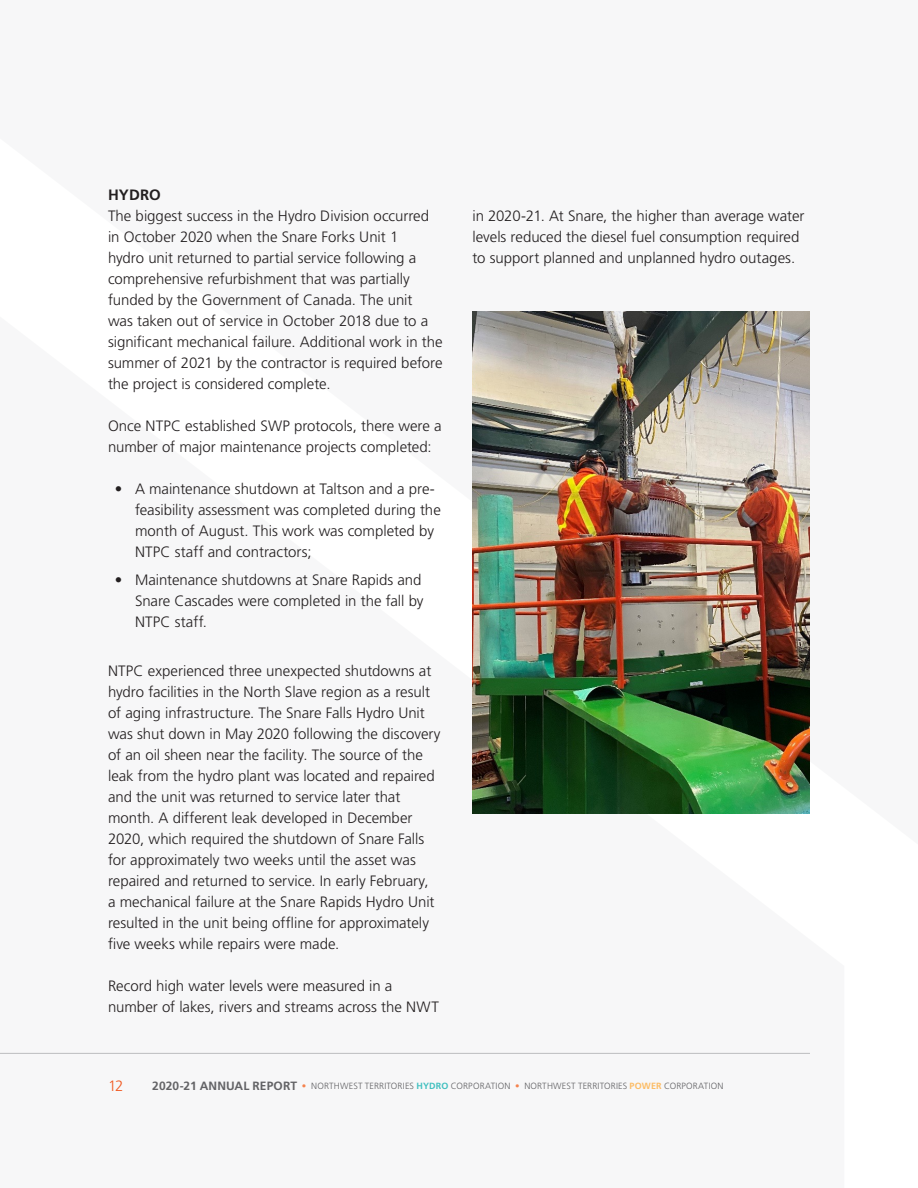
<style>
.page{position:relative;width:918px;height:1188px;background:#fff}
.page>*{position:absolute;margin:0;border:0;box-sizing:border-box;transform-origin:0 0}
.Body_Text{font:300 15px/21px "Frutiger LT Std";letter-spacing:-.005em;color:#231f20}
.Body_Text-2{font:700 15px "Frutiger LT Std";letter-spacing:.01em;color:#231f20}
.t1{font:300 15px "Frutiger LT Std";color:#f15921}
.t2{font:300 9px "Frutiger LT Std";letter-spacing:.02em;color:#636366}
.s1{font-weight:700;font-size:12px}
.s2{color:#f5834e}
.s3{font-weight:700;color:#42c0c0}
.s4{font-weight:700;color:#fcbc65}
</style>
<div class="page">
<hr style="left:0;top:1053px;width:810px;height:1px;background:#bcbdc0">
<img style="left:472px;top:312px;width:338px;height:502px">
<p class="Body_Text-2" style="left:108px;top:186px;width:54px">HYDRO</p>
<p class="Body_Text" style="left:108px;top:206px;width:336px">The biggest success in the Hydro Division occurred in October 2020 when the Snare Forks Unit 1<br>hydro unit returned to partial service following a comprehensive refurbishment that was partially funded by the Government of Canada. The unit<br>was taken out of service in October 2018 due to a significant mechanical failure. Additional work in the summer of 2021 by the contractor is required before the project is considered complete.</p>
<p class="Body_Text" style="left:108px;top:416px;width:335px">Once NTPC established SWP protocols, there were a number of major maintenance projects completed:</p>
<p class="Body_Text" style="left:135px;top:479px;width:307px;text-indent:-20px">• A maintenance shutdown at Taltson and a pre&shy;feasibility assessment was completed during the month of August. This work was completed by NTPC staff and contractors;</p>
<p class="Body_Text" style="left:135px;top:570px;width:290px;text-indent:-20px">• Maintenance shutdowns at Snare Rapids and<br>Snare Cascades were completed in the fall by<br>NTPC staff.</p>
<p class="Body_Text" style="left:108px;top:660px;width:334px">NTPC experienced three unexpected shutdowns at hydro facilities in the North Slave region as a result of aging infrastructure. The Snare Falls Hydro Unit was shut down in May 2020 following the discovery of an oil sheen near the facility. The source of the leak from the hydro plant was located and repaired and the unit was returned to service later that month. A different leak developed in December 2020, which required the shutdown of Snare Falls for approximately two weeks until the asset was repaired and returned to service. In early February,<br>a mechanical failure at the Snare Rapids Hydro Unit resulted in the unit being offline for approximately five weeks while repairs were made.</p>
<p class="Body_Text" style="left:108px;top:975px;width:332px">Record high water levels were measured in a number of lakes, rivers and streams across the NWT</p>
<p class="Body_Text" style="left:472px;top:206px;width:334px">in 2020-21. At Snare, the higher than average water levels reduced the diesel fuel consumption required to support planned and unplanned hydro outages.</p>
<p class="t1" style="left:108px;top:1077px;width:17px">12</p>
<p class="t2" style="left:152px;top:1081px;width:573px"><span class="s1">2020-21 ANNUAL REPORT</span> <span class="s2">•</span> NORTHWEST TERRITORIES <span class="s3">HYDRO</span> CORPORATION <span class="s2">•</span> NORTHWEST TERRITORIES <span class="s4">POWER</span> CORPORATION</p>
</div>
